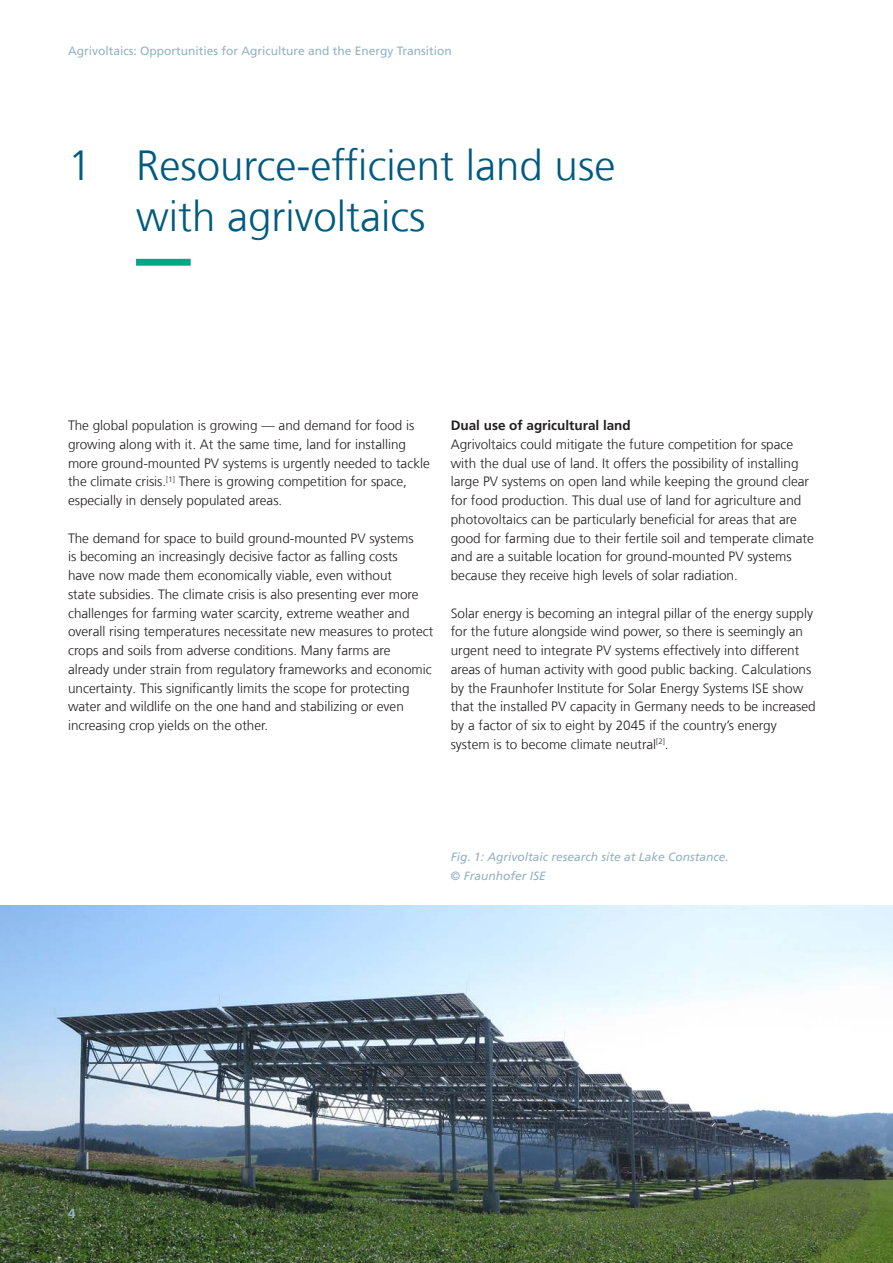
<style>
.page{position:relative;width:893px;height:1263px;background:#fff}
.page>*{position:absolute;margin:0;border:0;box-sizing:border-box;transform-origin:0 0}
.t1{font:300 42px/50.4px "Frutiger LT Com";color:#005b7f}
.Fliesstext_9_12_5_sc{font:300 13.5px/18.8px "Frutiger LT Com";color:#231f20}
.Absatzueberschrift_9{font:700 13.5px "Frutiger LT Com";color:#231f20}
.t2{font:700 13.5px "Frutiger LT Com";color:#93b3c3}
.Kolumne{font:12px "Frutiger LT Com";color:#93b3c3}
.Bildtext_Marginal_8{font:italic 12px/18.8px "Frutiger LT Com";color:#93b3c3}
</style>
<div class="page">
<img style="left:0;top:906px;width:893px;height:357px">
<svg style="left:136px;top:259px;width:55px;height:7px"></svg>
<p class="Kolumne" style="left:68px;top:44px;width:385px">Agrivoltaics: Opportunities for Agriculture and the Energy Transition</p>
<p class="t1" style="left:136px;top:141px;width:481px;text-indent:-68px">1 Resource-efficient land use with agrivoltaics</p>
<p class="Fliesstext_9_12_5_sc" style="left:68px;top:416px;width:363px">The global population is growing — and demand for food is growing along with it. At the same time, land for installing more ground-mounted PV systems is urgently needed to tackle the climate crisis.<sup>[1]</sup> There is growing competition for space, especially in densely populated areas.</p>
<p class="Fliesstext_9_12_5_sc" style="left:68px;top:529px;width:367px">The demand for space to build ground-mounted PV systems<br>is becoming an increasingly decisive factor as falling costs<br>have now made them economically viable, even without<br>state subsidies. The climate crisis is also presenting ever more challenges for farming water scarcity, extreme weather and overall rising temperatures necessitate new measures to protect crops and soils from adverse conditions. Many farms are already under strain from regulatory frameworks and economic uncertainty. This significantly limits the scope for protecting water and wildlife on the one hand and stabilizing or even increasing crop yields on the other.</p>
<p class="Absatzueberschrift_9" style="left:451px;top:417px;width:182px">Dual use of agricultural land</p>
<p class="Fliesstext_9_12_5_sc" style="left:451px;top:435px;width:365px">Agrivoltaics could mitigate the future competition for space with the dual use of land. It offers the possibility of installing large PV systems on open land while keeping the ground clear for food production. This dual use of land for agriculture and photovoltaics can be particularly beneficial for areas that are good for farming due to their fertile soil and temperate climate and are a suitable location for ground-mounted PV systems because they receive high levels of solar radiation.</p>
<p class="Fliesstext_9_12_5_sc" style="left:451px;top:604px;width:367px">Solar energy is becoming an integral pillar of the energy supply for the future alongside wind power, so there is seemingly an urgent need to integrate PV systems effectively into different areas of human activity with good public backing. Calculations by the Fraunhofer Institute for Solar Energy Systems ISE show that the installed PV capacity in Germany needs to be increased by a factor of six to eight by 2045 if the country’s energy system is to become climate neutral<sup>[2]</sup>.</p>
<p class="Bildtext_Marginal_8" style="left:451px;top:848px;width:280px">Fig. 1: Agrivoltaic research site at Lake Constance. © Fraunhofer ISE</p>
<p class="t2" style="left:68px;top:1205px;width:9px">4</p>
</div>
